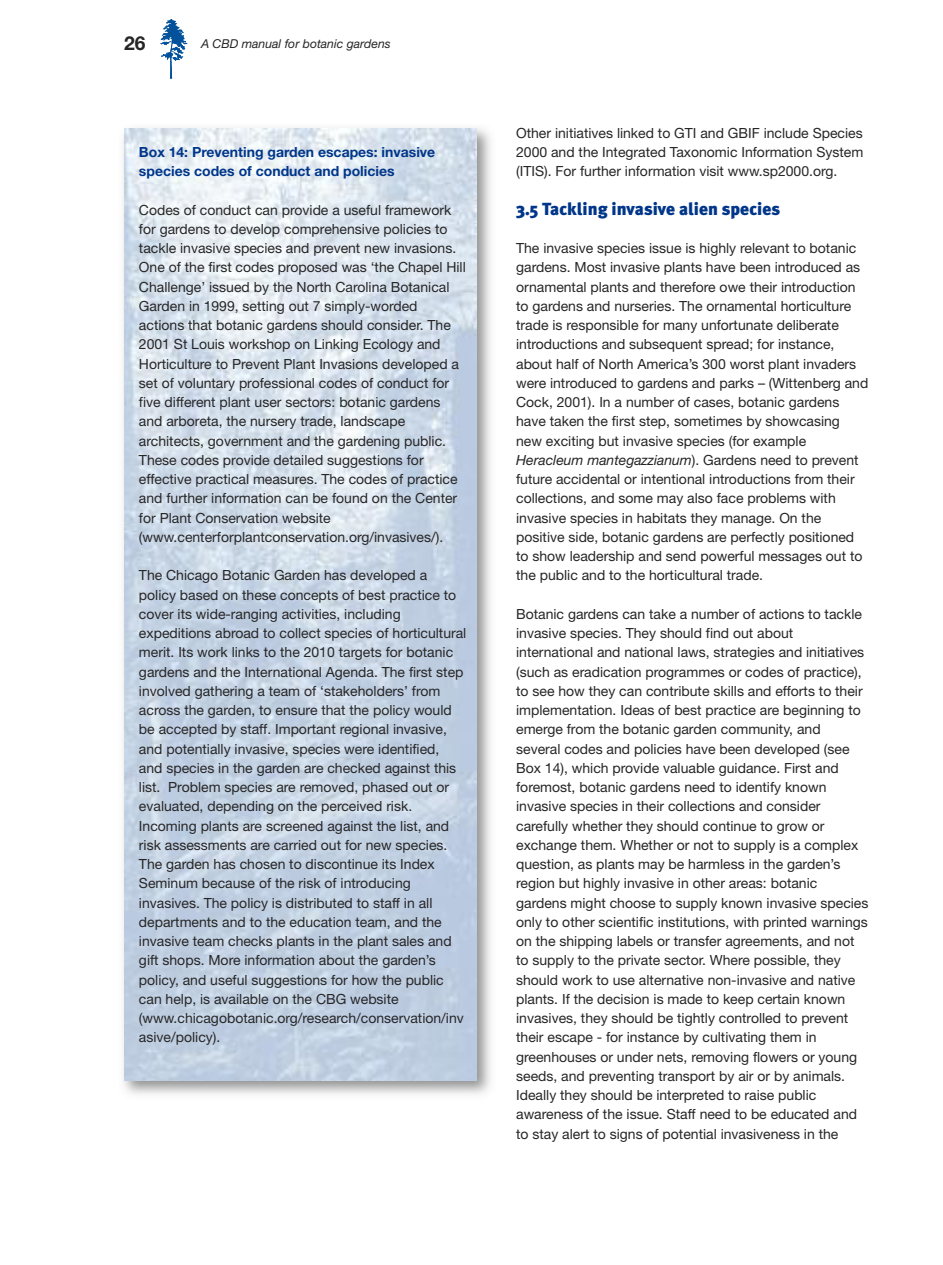
<style>
.page{position:relative;width:943px;height:1265px;background:#fff}
.page>*{position:absolute;margin:0;border:0;box-sizing:border-box;transform-origin:0 0}
.t1{font:700 19.25px "Helvetica Neue";color:#272627}
.t2{font:900 17.5px "Meta Plus";color:#00368a}
.t3{font:14px/19.2px "Helvetica Neue";color:#272627}
.t4{font:700 14px/19.2px "Helvetica Neue";color:#00368a}
.t5{font:italic 12.25px "Helvetica Neue";color:#272627}
.s1{font-style:italic}
</style>
<div class="page">
<svg style="left:160px;top:19px;width:27px;height:60px"></svg>
<img style="left:123px;top:128px;width:368px;height:967px">
<img style="left:124px;top:129px;width:352px;height:952px">
<h1 class="t1" style="left:124px;top:36px;width:23px">26</h1>
<p class="t5" style="left:201px;top:39px;width:191px">A CBD manual for botanic gardens</p>
<p class="t4" style="left:139px;top:144px;width:298px">Box 14: Preventing garden escapes: invasive species codes of conduct and policies</p>
<p class="t3" style="left:139px;top:201px;width:328px">Codes of conduct can provide a useful framework for gardens to develop comprehensive policies to tackle invasive species and prevent new invasions.<br>One of the first codes proposed was ‘the Chapel Hill Challenge’ issued by the North Carolina Botanical Garden in 1999, setting out 7 simply-worded actions that botanic gardens should consider. The 2001 St Louis workshop on Linking Ecology and Horticulture to Prevent Plant Invasions developed a set of voluntary professional codes of conduct for five different plant user sectors: botanic gardens and arboreta, the nursery trade, landscape architects, government and the gardening public.<br>These codes provide detailed suggestions for effective practical measures. The codes of practice and further information can be found on the Center for Plant Conservation website (www.centerforplantconservation.org/invasives/).</p>
<p class="t3" style="left:139px;top:567px;width:329px">The Chicago Botanic Garden has developed a policy based on these concepts of best practice to cover its wide-ranging activities, including expeditions abroad to collect species of horticultural merit. Its work links to the 2010 targets for botanic gardens and the International Agenda. The first step involved gathering a team of ‘stakeholders’ from across the garden, to ensure that the policy would be accepted by staff. Important regional invasive, and potentially invasive, species were identified, and species in the garden are checked against this list. Problem species are removed, phased out or evaluated, depending on the perceived risk.<br>Incoming plants are screened against the list, and risk assessments are carried out for new species.<br>The garden has chosen to discontinue its Index Seminum because of the risk of introducing invasives. The policy is distributed to staff in all departments and to the education team, and the invasive team checks plants in the plant sales and gift shops. More information about the garden’s policy, and useful suggestions for how the public can help, is available on the CBG website (www.chicagobotanic.org/research/conservation/inv asive/policy).</p>
<p class="t3" style="left:516px;top:124px;width:348px;text-align:justify">Other initiatives linked to GTI and GBIF include Species 2000 and the Integrated Taxonomic Information System (ITIS). For further information visit www.sp2000.org.</p>
<p class="t2" style="left:516px;top:198px;width:265px">3.5 Tackling invasive alien species</p>
<p class="t3" style="left:516px;top:240px;width:353px">The invasive species issue is highly relevant to botanic gardens. Most invasive plants have been introduced as ornamental plants and therefore owe their introduction to gardens and nurseries. The ornamental horticulture trade is responsible for many unfortunate deliberate introductions and subsequent spread; for instance, about half of North America’s 300 worst plant invaders were introduced to gardens and parks – (Wittenberg and Cock, 2001). In a number of cases, botanic gardens have taken the first step, sometimes by showcasing new exciting but invasive species (for example <span class="s1">Heracleum mantegazzianum</span>). Gardens need to prevent future accidental or intentional introductions from their collections, and some may also face problems with invasive species in habitats they manage. On the positive side, botanic gardens are perfectly positioned to show leadership and send powerful messages out to the public and to the horticultural trade.</p>
<p class="t3" style="left:516px;top:606px;width:354px">Botanic gardens can take a number of actions to tackle invasive species. They should find out about international and national laws, strategies and initiatives (such as eradication programmes or codes of practice), to see how they can contribute skills and efforts to their implementation. Ideas of best practice are beginning to emerge from the botanic garden community, and several codes and policies have been developed (see Box 14), which provide valuable guidance. First and foremost, botanic gardens need to identify known invasive species in their collections and consider carefully whether they should continue to grow or exchange them. Whether or not to supply is a complex question, as plants may be harmless in the garden’s region but highly invasive in other areas: botanic gardens might choose to supply known invasive species only to other scientific institutions, with printed warnings on the shipping labels or transfer agreements, and not to supply to the private sector. Where possible, they should work to use alternative non-invasive and native plants. If the decision is made to keep certain known invasives, they should be tightly controlled to prevent their escape - for instance by cultivating them in greenhouses or under nets, removing flowers or young seeds, and preventing transport by air or by animals.<br>Ideally they should be interpreted to raise public awareness of the issue. Staff need to be educated and to stay alert to signs of potential invasiveness in the</p>
</div>
